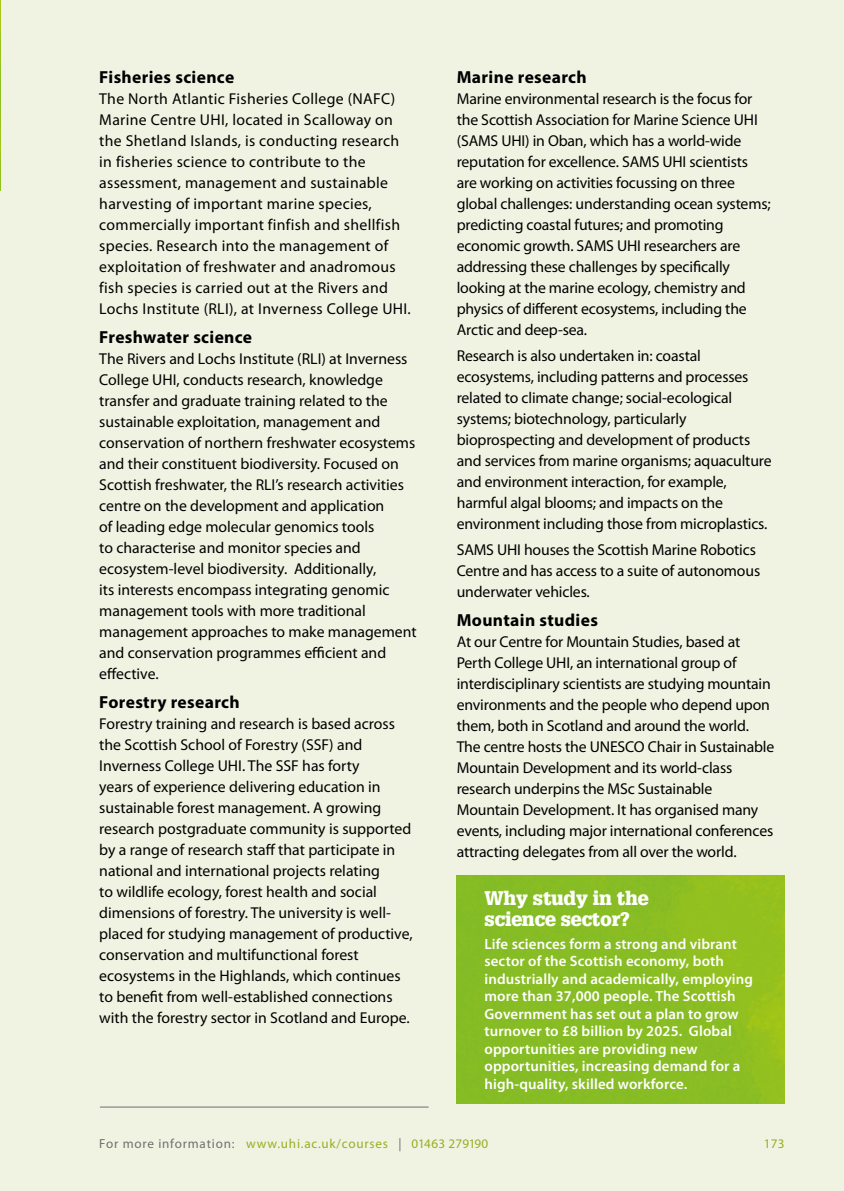
<style>
.page{position:relative;width:844px;height:1191px;background:#fff}
.page>*{position:absolute;margin:0;border:0;box-sizing:border-box;transform-origin:0 0}
.t1{font:900 19.25px/21px "Glypha";letter-spacing:-.01em;color:#fff}
.t2{font:700 17.5px "Myriad Pro";letter-spacing:.02em;color:#000}
.t3{font:15.75px/21px "Myriad Pro";letter-spacing:-.005em;color:#000}
.t4{font:15.75px/21px "Myriad Pro";letter-spacing:.02em;color:#000}
.t5{font:600 14.88px/17.5px "Myriad Pro";letter-spacing:.01em;color:#fff}
.t6{font:13.12px "Myriad Pro";letter-spacing:.06em;color:#96ae23}
.s1{color:#706f6f}
</style>
<div class="page">
<div style="left:0;top:0;width:843px;height:1191px;background:#f1f3e2"></div>
<img style="left:0;top:0;width:1px;height:191px">
<img style="left:456px;top:876px;width:328px;height:227px">
<hr style="left:100px;top:1106px;width:328px;height:1px;background:#706f6f">
<p class="t2" style="left:99px;top:65px;width:136px">Fisheries science</p>
<p class="t4" style="left:99px;top:88px;width:313px">The North Atlantic Fisheries College (NAFC)<br>Marine Centre UHI, located in Scalloway on the Shetland Islands, is conducting research in fisheries science to contribute to the assessment, management and sustainable harvesting of important marine species, commercially important finfish and shellfish species. Research into the management of exploitation of freshwater and anadromous fish species is carried out at the Rivers and Lochs Institute (RLI), at Inverness College UHI.</p>
<p class="t2" style="left:99px;top:325px;width:154px">Freshwater science</p>
<p class="t3" style="left:99px;top:348px;width:319px">The Rivers and Lochs Institute (RLI) at Inverness College UHI, conducts research, knowledge transfer and graduate training related to the sustainable exploitation, management and conservation of northern freshwater ecosystems and their constituent biodiversity. Focused on Scottish freshwater, the RLI’s research activities centre on the development and application<br>of leading edge molecular genomics tools<br>to characterise and monitor species and ecosystem-level biodiversity. Additionally,<br>its interests encompass integrating genomic management tools with more traditional management approaches to make management and conservation programmes efficient and effective.</p>
<p class="t2" style="left:99px;top:691px;width:142px">Forestry research</p>
<p class="t3" style="left:99px;top:713px;width:315px">Forestry training and research is based across the Scottish School of Forestry (SSF) and Inverness College UHI. The SSF has forty<br>years of experience delivering education in sustainable forest management. A growing research postgraduate community is supported by a range of research staff that participate in national and international projects relating<br>to wildlife ecology, forest health and social dimensions of forestry. The university is well&shy;placed for studying management of productive, conservation and multifunctional forest ecosystems in the Highlands, which continues to benefit from well-established connections with the forestry sector in Scotland and Europe.</p>
<p class="t2" style="left:456px;top:65px;width:131px">Marine research</p>
<p class="t3" style="left:456px;top:88px;width:315px">Marine environmental research is the focus for the Scottish Association for Marine Science UHI (SAMS UHI) in Oban, which has a world-wide reputation for excellence. SAMS UHI scientists are working on activities focussing on three global challenges: understanding ocean systems; predicting coastal futures; and promoting economic growth. SAMS UHI researchers are addressing these challenges by specifically looking at the marine ecology, chemistry and physics of different ecosystems, including the Arctic and deep-sea.</p>
<p class="t3" style="left:456px;top:344px;width:316px">Research is also undertaken in: coastal ecosystems, including patterns and processes related to climate change; social-ecological systems; biotechnology, particularly bioprospecting and development of products and services from marine organisms; aquaculture and environment interaction, for example, harmful algal blooms; and impacts on the environment including those from microplastics.</p>
<p class="t3" style="left:456px;top:538px;width:305px">SAMS UHI houses the Scottish Marine Robotics<br>Centre and has access to a suite of autonomous underwater vehicles.</p>
<p class="t2" style="left:456px;top:608px;width:143px">Mountain studies</p>
<p class="t3" style="left:456px;top:631px;width:319px">At our Centre for Mountain Studies, based at Perth College UHI, an international group of interdisciplinary scientists are studying mountain environments and the people who depend upon them, both in Scotland and around the world.<br>The centre hosts the UNESCO Chair in Sustainable Mountain Development and its world-class research underpins the MSc Sustainable Mountain Development. It has organised many events, including major international conferences attracting delegates from all over the world.</p>
<p class="t1" style="left:484px;top:887px;width:165px">Why study in the science sector?</p>
<p class="t5" style="left:484px;top:934px;width:270px">Life sciences form a strong and vibrant sector of the Scottish economy, both industrially and academically, employing more than 37,000 people. The Scottish Government has set out a plan to grow turnover to £8 billion by 2025. Global opportunities are providing new opportunities, increasing demand for a high-quality, skilled workforce.</p>
<p class="t6" style="left:99px;top:1135px;width:390px"><span class="s1">For more information:</span> www.uhi.ac.uk/courses <span class="s1">|</span> 01463 279190</p>
<p class="t6" style="left:763px;top:1135px;width:22px">173</p>
</div>
